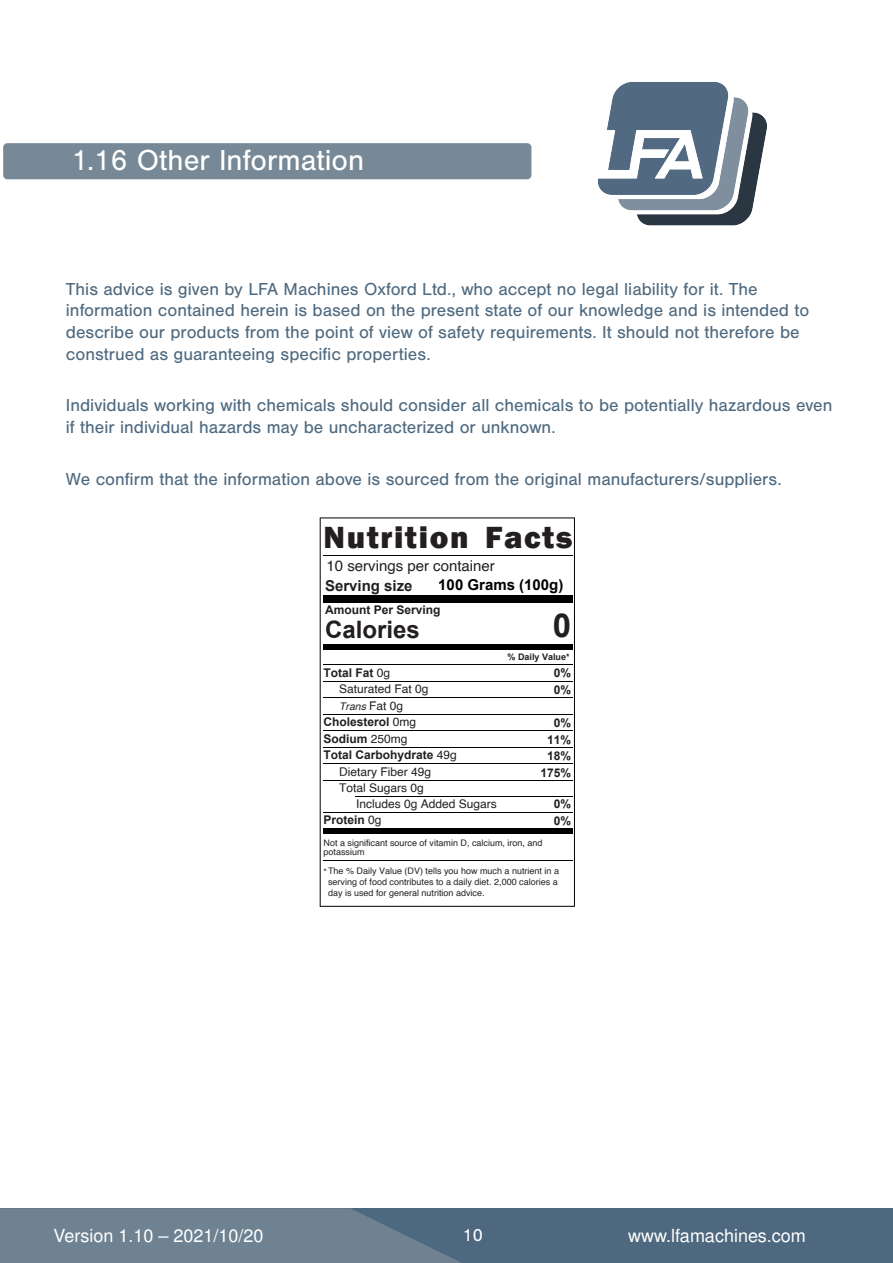
<style>
.page{position:relative;width:893px;height:1263px;background:#fff}
.page>*{position:absolute;margin:0;border:0;box-sizing:border-box;transform-origin:0 0}
.t1{font:700 33px "Arial";color:#231f20}
.t2{font:800 31.5px "Franklin Gothic";letter-spacing:.055em;color:#231f20}
.Subheading_1{font:30px "Nimbus San";color:#fff}
.t3{font:700 24px "Arial";color:#231f20}
.t4{font:18px/21.6px "Nimbus San";color:#4e697f}
.t5{font:18px "Nimbus San L";color:#fff}
.t6{font:18px "Nimbus San";color:#fff}
.t7{font:15px/19.5px "Helvetica";color:#231f20}
.t8{font:700 15px "Arial";color:#000}
.t9{font:700 12px "Arial";color:#231f20}
.t10{font:12px/15.9px "Helvetica";color:#231f20}
.t11{font:italic 10.5px "Helvetica";color:#231f20}
.t12{font:9px/10.9px "Helvetica";color:#231f20}
.t13{font:700 9px "Arial";color:#231f20}
.s1{font-family:"Arial";font-weight:700}
.s2{font-family:"Helvetica";font-weight:400}
.s3{font-style:normal;font-size:12px}
</style>
<div class="page">
<div style="left:1px;top:1208px;width:892px;height:55px;background:#4e697f"></div>
<svg style="left:0;top:1208px;width:461px;height:55px;background:#6a7e8f"></svg>
<img style="left:598px;top:82px;width:169px;height:144px">
<div style="left:3px;top:143px;width:528px;height:36px;background:#778997;border-radius:4px"></div>
<hr style="left:324px;top:556px;width:249px;height:1px;background:#000">
<div style="left:324px;top:595px;width:249px;height:7px;background:#000"></div>
<div style="left:324px;top:644px;width:249px;height:6px;background:#000"></div>
<hr style="left:324px;top:665px;width:249px;height:1px;background:#000">
<hr style="left:324px;top:681px;width:249px;height:1px;background:#000">
<hr style="left:324px;top:698px;width:249px;height:1px;background:#000">
<hr style="left:324px;top:714px;width:249px;height:1px;background:#000">
<hr style="left:324px;top:731px;width:249px;height:1px;background:#000">
<hr style="left:324px;top:747px;width:249px;height:1px;background:#000">
<hr style="left:324px;top:764px;width:249px;height:1px;background:#000">
<hr style="left:324px;top:780px;width:249px;height:1px;background:#000">
<hr style="left:355px;top:797px;width:218px;height:1px;background:#000">
<hr style="left:324px;top:812px;width:249px;height:1px;background:#000">
<div style="left:324px;top:828px;width:249px;height:6px;background:#000"></div>
<hr style="left:324px;top:861px;width:249px;height:1px;background:#000">
<hr style="left:320px;top:517px;width:255px;height:1px;background:#000">
<hr style="left:320px;top:906px;width:255px;height:1px;background:#000">
<hr style="left:320px;top:518px;width:1px;height:388px;background:#000">
<hr style="left:574px;top:518px;width:1px;height:388px;background:#000">
<p class="Subheading_1" style="left:72px;top:143px;width:294px">1.16 Other Information</p>
<p class="t4" style="left:66px;top:278px;width:745px">This advice is given by LFA Machines Oxford Ltd., who accept no legal liability for it. The information contained herein is based on the present state of our knowledge and is intended to describe our products from the point of view of safety requirements. It should not therefore be construed as guaranteeing specific properties.</p>
<p class="t4" style="left:66px;top:395px;width:768px">Individuals working with chemicals should consider all chemicals to be potentially hazardous even if their individual hazards may be uncharacterized or unknown.</p>
<p class="t4" style="left:66px;top:468px;width:717px">We confirm that the information above is sourced from the original manufacturers/suppliers.</p>
<p class="t2" style="left:324px;top:517px;width:251px">Nutrition Facts</p>
<p class="t7" style="left:325px;top:556px;width:171px">10 servings per container<br><span class="s1">Serving size</span></p>
<p class="t9" style="left:325px;top:601px;width:117px">Amount Per Serving</p>
<p class="t3" style="left:325px;top:613px;width:96px">Calories</p>
<p class="t1" style="left:553px;top:602px;width:20px">0</p>
<p class="t13" style="left:508px;top:650px;width:64px">% Daily Value*</p>
<p class="t9" style="left:324px;top:664px;width:68px">Total Fat <span class="s2">0g</span></p>
<p class="t9" style="left:554px;top:665px;width:19px">0%</p>
<p class="t10" style="left:339px;top:681px;width:91px">Saturated Fat 0g</p>
<p class="t9" style="left:554px;top:681px;width:19px">0%</p>
<p class="t11" style="left:339px;top:698px;width:66px">Trans <span class="s3">Fat 0g</span></p>
<p class="t9" style="left:324px;top:714px;width:94px">Cholesterol <span class="s2">0mg</span></p>
<p class="t9" style="left:554px;top:714px;width:19px">0%</p>
<p class="t9" style="left:324px;top:730px;width:86px">Sodium <span class="s2">250mg</span></p>
<p class="t9" style="left:547px;top:731px;width:26px">11%</p>
<p class="t9" style="left:324px;top:747px;width:135px">Total Carbohydrate <span class="s2">49g</span></p>
<p class="t9" style="left:547px;top:747px;width:26px">18%</p>
<p class="t10" style="left:339px;top:764px;width:94px">Dietary Fiber 49g</p>
<p class="t9" style="left:540px;top:764px;width:32px">175%</p>
<p class="t10" style="left:356px;top:780px;width:142px;text-indent:-17px">Total Sugars 0g<br>Includes 0g Added Sugars</p>
<p class="t8" style="left:438px;top:574px;width:127px">100 Grams (100g)</p>
<p class="t9" style="left:554px;top:795px;width:19px">0%</p>
<p class="t9" style="left:324px;top:811px;width:60px">Protein <span class="s2">0g</span></p>
<p class="t9" style="left:554px;top:812px;width:19px">0%</p>
<p class="t12" style="left:324px;top:838px;width:221px;line-height:9px">Not a significant source of vitamin D, calcium, iron, and potassium</p>
<p class="t12" style="left:328px;top:865px;width:233px;text-indent:-4px">*The % Daily Value (DV) tells you how much a nutrient in a serving of food contributes to a daily diet. 2,000 calories a day is used for general nutrition advice.</p>
<p class="t5" style="left:53px;top:1222px;width:212px">Version 1.10 – 2021/10/20</p>
<p class="t6" style="left:451px;top:1225px;width:22px">10</p>
<p class="t5" style="left:628px;top:1223px;width:179px">www.lfamachines.com</p>
<p class="t6" style="left:463px;top:1225px;width:22px">10</p>
</div>
